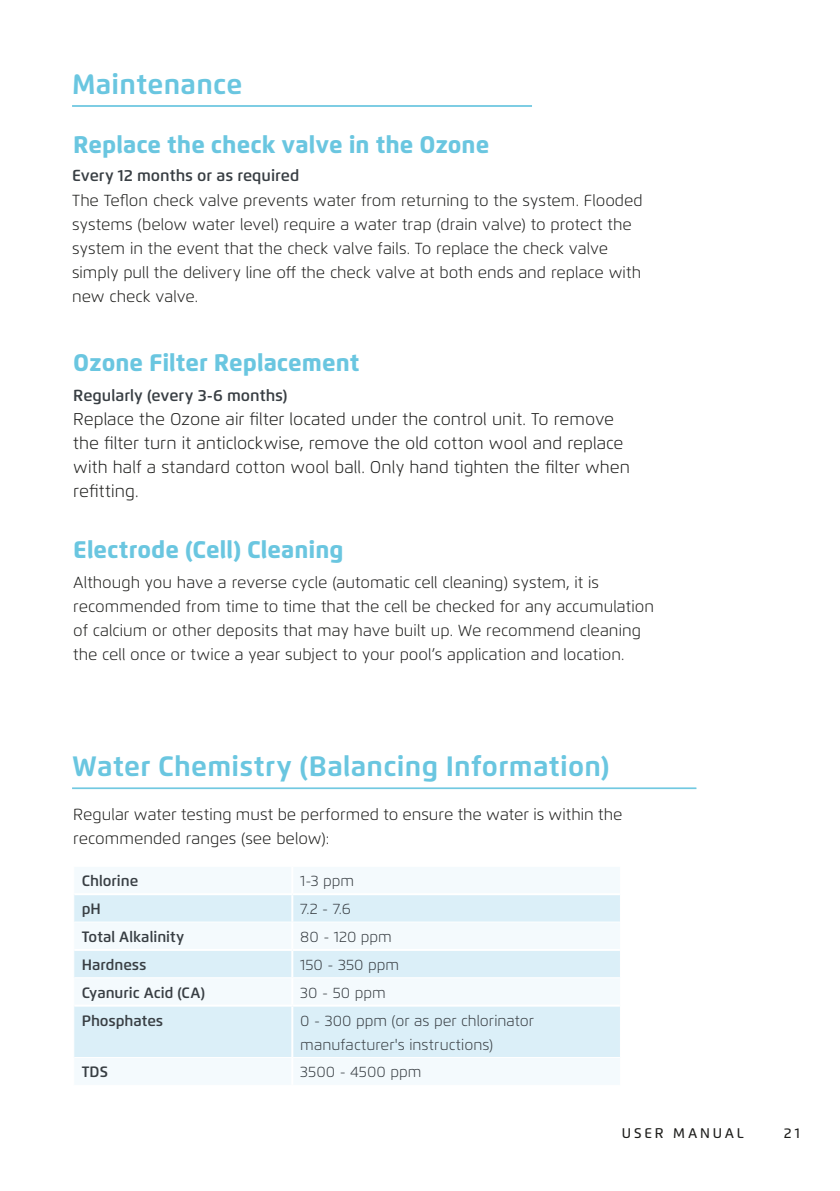
<style>
.page{position:relative;width:840px;height:1191px;background:#fff}
.page>*{position:absolute;margin:0;border:0;box-sizing:border-box;transform-origin:0 0}
.t1{font:700 28px "Flexo";letter-spacing:.01em;color:#6ac6e0}
.t2{font:800 24px "Flexo";color:#6ac6e0}
.t3{font:300 17px/24px "Flexo";color:#1d1d1b}
.t4{font:300 16px/24px "Flexo";color:#1d1d1b}
.t5{font:600 16px "Flexo";color:#383e43}
.t6{font:300 15px/24px "Flexo";color:#383e43}
.t7{font:600 15px "Flexo";color:#383e43}
.t8{font:500 14px "Flexo";letter-spacing:.2em;color:#1d1d1b}
</style>
<div class="page">
<hr style="left:72px;top:105px;width:459px;height:1px;background:#6ac6e0">
<hr style="left:72px;top:106px;width:459px;height:1px;background:#6ac6e0">
<div style="left:75px;top:867px;width:544px;height:217px;background:#f4fafd"></div>
<svg style="left:74px;top:895px;width:545px;height:162px;fill:#dbeff8"></svg>
<svg style="left:619px;top:867px;width:1px;height:137px"></svg>
<svg style="left:619px;top:1058px;width:1px;height:26px"></svg>
<hr style="left:291px;top:867px;width:2px;height:26px;background:#fff">
<hr style="left:74px;top:893px;width:218px;height:2px;background:#fff">
<hr style="left:292px;top:893px;width:327px;height:2px;background:#fff">
<hr style="left:291px;top:895px;width:2px;height:26px;background:#fff">
<hr style="left:291px;top:922px;width:2px;height:27px;background:#fff">
<hr style="left:74px;top:949px;width:218px;height:2px;background:#fff">
<hr style="left:292px;top:949px;width:327px;height:2px;background:#fff">
<hr style="left:291px;top:951px;width:2px;height:26px;background:#fff">
<hr style="left:291px;top:978px;width:2px;height:26px;background:#fff">
<hr style="left:74px;top:1004px;width:218px;height:2px;background:#fff">
<hr style="left:292px;top:1004px;width:327px;height:2px;background:#fff">
<hr style="left:291px;top:1006px;width:2px;height:51px;background:#fff">
<hr style="left:291px;top:1057px;width:2px;height:27px;background:#fff">
<hr style="left:74px;top:921px;width:218px;height:1px;background:#fff">
<hr style="left:292px;top:921px;width:327px;height:1px;background:#fff">
<hr style="left:74px;top:977px;width:218px;height:1px;background:#fff">
<hr style="left:292px;top:977px;width:327px;height:1px;background:#fff">
<hr style="left:74px;top:1057px;width:218px;height:1px;background:#fff">
<hr style="left:292px;top:1057px;width:327px;height:1px;background:#fff">
<hr style="left:72px;top:787px;width:624px;height:1px;background:#6ac6e0">
<hr style="left:72px;top:788px;width:624px;height:1px;background:#6ac6e0">
<h1 class="t1" style="left:72px;top:67px;width:172px">Maintenance</h1>
<h2 class="t2" style="left:73px;top:129px;width:417px">Replace the check valve in the Ozone</h2>
<p class="t5" style="left:72px;top:166px;width:229px">Every 12 months or as required</p>
<p class="t4" style="left:72px;top:188px;width:572px">The Teflon check valve prevents water from returning to the system. Flooded systems (below water level) require a water trap (drain valve) to protect the system in the event that the check valve fails. To replace the check valve simply pull the delivery line off the check valve at both ends and replace with new check valve.</p>
<h2 class="t2" style="left:73px;top:347px;width:287px">Ozone Filter Replacement</h2>
<p class="t5" style="left:73px;top:386px;width:216px">Regularly (every 3-6 months)</p>
<p class="t3" style="left:73px;top:407px;width:558px">Replace the Ozone air filter located under the control unit. To remove the filter turn it anticlockwise, remove the old cotton wool and replace with half a standard cotton wool ball. Only hand tighten the filter when refitting.</p>
<h2 class="t2" style="left:73px;top:535px;width:271px">Electrode (Cell) Cleaning</h2>
<p class="t4" style="left:73px;top:570px;width:582px">Although you have a reverse cycle (automatic cell cleaning) system, it is recommended from time to time that the cell be checked for any accumulation of calcium or other deposits that may have built up. We recommend cleaning the cell once or twice a year subject to your pool’s application and location.</p>
<h1 class="t1" style="left:72px;top:749px;width:539px">Water Chemistry (Balancing Information)</h1>
<p class="t4" style="left:73px;top:802px;width:550px">Regular water testing must be performed to ensure the water is within the recommended ranges (see below):</p>
<p class="t7" style="left:82px;top:871px;width:58px">Chlorine</p>
<p class="t6" style="left:300px;top:869px;width:55px">1-3 ppm</p>
<p class="t7" style="left:82px;top:899px;width:21px">pH</p>
<p class="t6" style="left:300px;top:897px;width:52px">7.2 - 7.6</p>
<p class="t7" style="left:82px;top:927px;width:104px">Total Alkalinity</p>
<p class="t6" style="left:300px;top:924px;width:93px">80 - 120 ppm</p>
<p class="t7" style="left:82px;top:955px;width:66px">Hardness</p>
<p class="t6" style="left:300px;top:952px;width:100px">150 - 350 ppm</p>
<p class="t7" style="left:82px;top:983px;width:125px">Cyanuric Acid (CA)</p>
<p class="t6" style="left:300px;top:980px;width:87px">30 - 50 ppm</p>
<p class="t7" style="left:82px;top:1011px;width:83px">Phosphates</p>
<p class="t6" style="left:300px;top:1008px;width:235px">0 - 300 ppm (or as per chlorinator manufacturer's instructions)</p>
<p class="t7" style="left:82px;top:1063px;width:28px">TDS</p>
<p class="t6" style="left:300px;top:1060px;width:122px">3500 - 4500 ppm</p>
<p class="t8" style="left:621px;top:1124px;width:123px">USER MANU AL</p>
<p class="t8" style="left:783px;top:1124px;width:17px">21</p>
</div>
